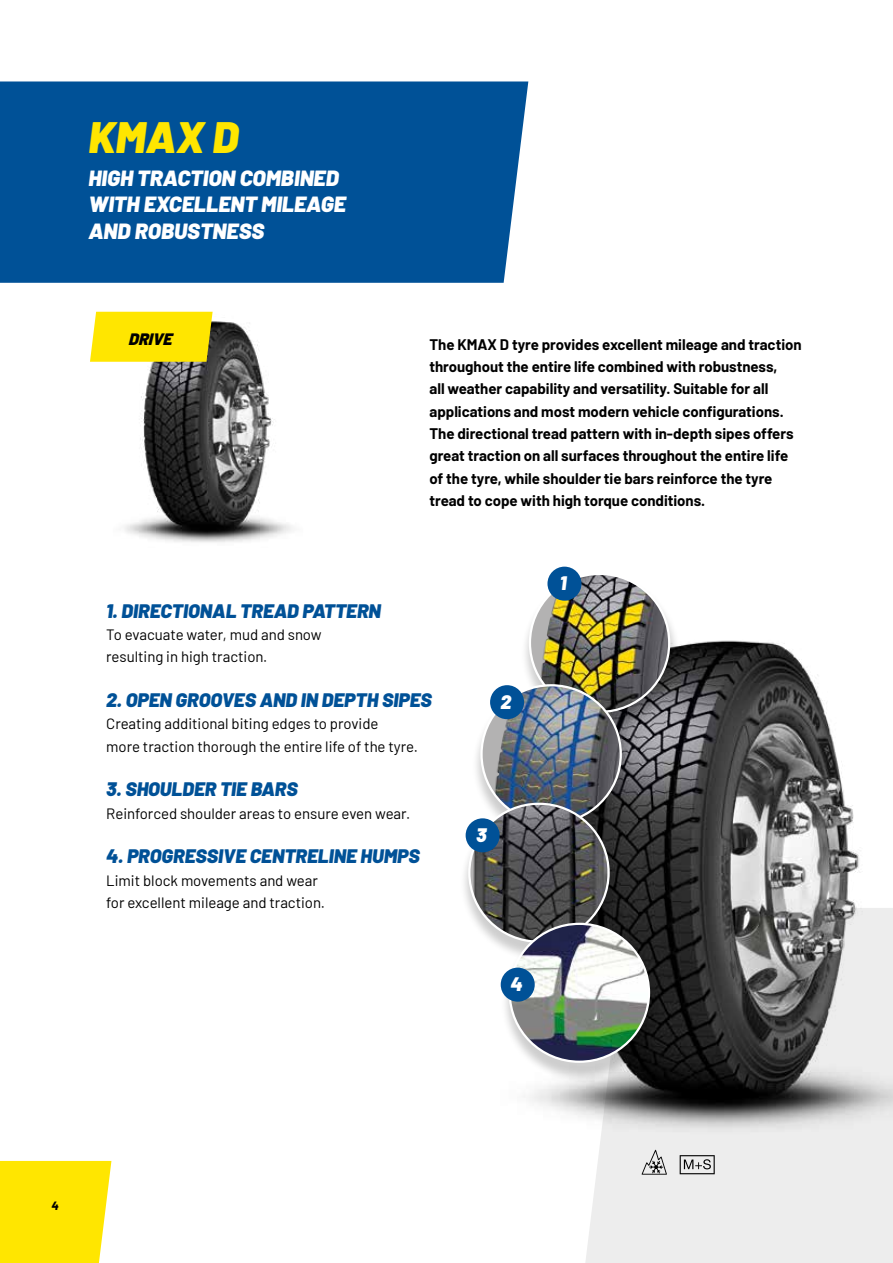
<style>
.page{position:relative;width:893px;height:1263px;background:#fff}
.page>*{position:absolute;margin:0;border:0;box-sizing:border-box;transform-origin:0 0}
.t1{font:italic 900 43.95px "Barlow";color:#ffe600}
.t2{font:italic 900 21.9px/26.4px "Barlow";color:#fff}
.t3{font:italic 900 19.5px "Barlow";color:#005197}
.t4{font:italic 900 19.5px "Barlow";color:#fff}
.t5{font:italic 900 16.5px "Barlow";color:#000}
.t6{font:700 15px/22.4px "Barlow";color:#000}
.t7{font:15px/22.4px "Barlow";color:#000}
.t8{font:italic 800 12px "Barlow";color:#000}
</style>
<div class="page">
<div style="left:0;top:1161px;width:111px;height:102px;background:#ffe600"></div>
<div style="left:585px;top:1139px;width:308px;height:124px;background:#ededed"></div>
<div style="left:0;top:81px;width:528px;height:202px;background:#005197"></div>
<img style="left:104px;top:311px;width:188px;height:231px">
<svg style="left:680px;top:1155px;width:35px;height:19px"></svg>
<svg style="left:642px;top:1150px;width:25px;height:25px"></svg>
<svg style="left:90px;top:312px;width:123px;height:50px;background:#f9e108"></svg>
<img style="left:524px;top:640px;width:369px;height:499px">
<div style="left:520px;top:574px;width:161px;height:159px;background:#000;opacity:.2"></div>
<img style="left:539px;top:574px;width:130px;height:138px">
<div style="left:547px;top:567px;width:34px;height:34px;background:#005197;border-radius:50%"></div>
<div style="left:472px;top:685px;width:160px;height:159px;background:#000;opacity:.2"></div>
<img style="left:487px;top:685px;width:134px;height:138px">
<div style="left:490px;top:685px;width:34px;height:34px;background:#005197;border-radius:50%"></div>
<div style="left:460px;top:803px;width:160px;height:160px;background:#000;opacity:.2"></div>
<img style="left:469px;top:804px;width:140px;height:138px">
<div style="left:466px;top:818px;width:34px;height:34px;background:#005197;border-radius:50%"></div>
<div style="left:500px;top:924px;width:160px;height:159px;background:#000;opacity:.2"></div>
<img style="left:510px;top:924px;width:139px;height:137px;border-radius:66px">
<div style="left:501px;top:968px;width:34px;height:34px;background:#005197;border-radius:50%"></div>
<h1 class="t1" style="left:88px;top:104px;width:152px">KMAX D</h1>
<h2 class="t2" style="left:88px;top:163px;width:259px">HIGH TRACTION COMBINED<br>WITH EXCELLENT MILEAGE<br>AND ROBUSTNESS</h2>
<p class="t5" style="left:129px;top:327px;width:45px">DRIVE</p>
<p class="t6" style="left:429px;top:332px;width:374px">The KMAX D tyre provides excellent mileage and traction throughout the entire life combined with robustness,<br>all weather capability and versatility. Suitable for all applications and most modern vehicle configurations.<br>The directional tread pattern with in-depth sipes offers great traction on all surfaces throughout the entire life of the tyre, while shoulder tie bars reinforce the tyre tread to cope with high torque conditions.</p>
<h3 class="t4" style="left:560px;top:569px;width:8px">1</h3>
<h3 class="t3" style="left:106px;top:596px;width:276px">1. DIRECTIONAL TREAD PATTERN</h3>
<p class="t7" style="left:106px;top:622px;width:217px">To evacuate water, mud and snow resulting in high traction.</p>
<h3 class="t3" style="left:106px;top:685px;width:327px">2. OPEN GROOVES AND IN DEPTH SIPES</h3>
<p class="t7" style="left:106px;top:711px;width:313px">Creating additional biting edges to provide<br>more traction thorough the entire life of the tyre.</p>
<h3 class="t3" style="left:106px;top:775px;width:193px">3. SHOULDER TIE BARS</h3>
<p class="t7" style="left:106px;top:801px;width:305px">Reinforced shoulder areas to ensure even wear.</p>
<h3 class="t3" style="left:106px;top:841px;width:315px">4. PROGRESSIVE CENTRELINE HUMPS</h3>
<p class="t7" style="left:106px;top:868px;width:220px">Limit block movements and wear for excellent mileage and traction.</p>
<h3 class="t4" style="left:500px;top:687px;width:12px">2</h3>
<h3 class="t4" style="left:476px;top:820px;width:12px">3</h3>
<h3 class="t4" style="left:510px;top:970px;width:14px">4</h3>
<p class="t8" style="left:51px;top:1196px;width:9px">4</p>
</div>
